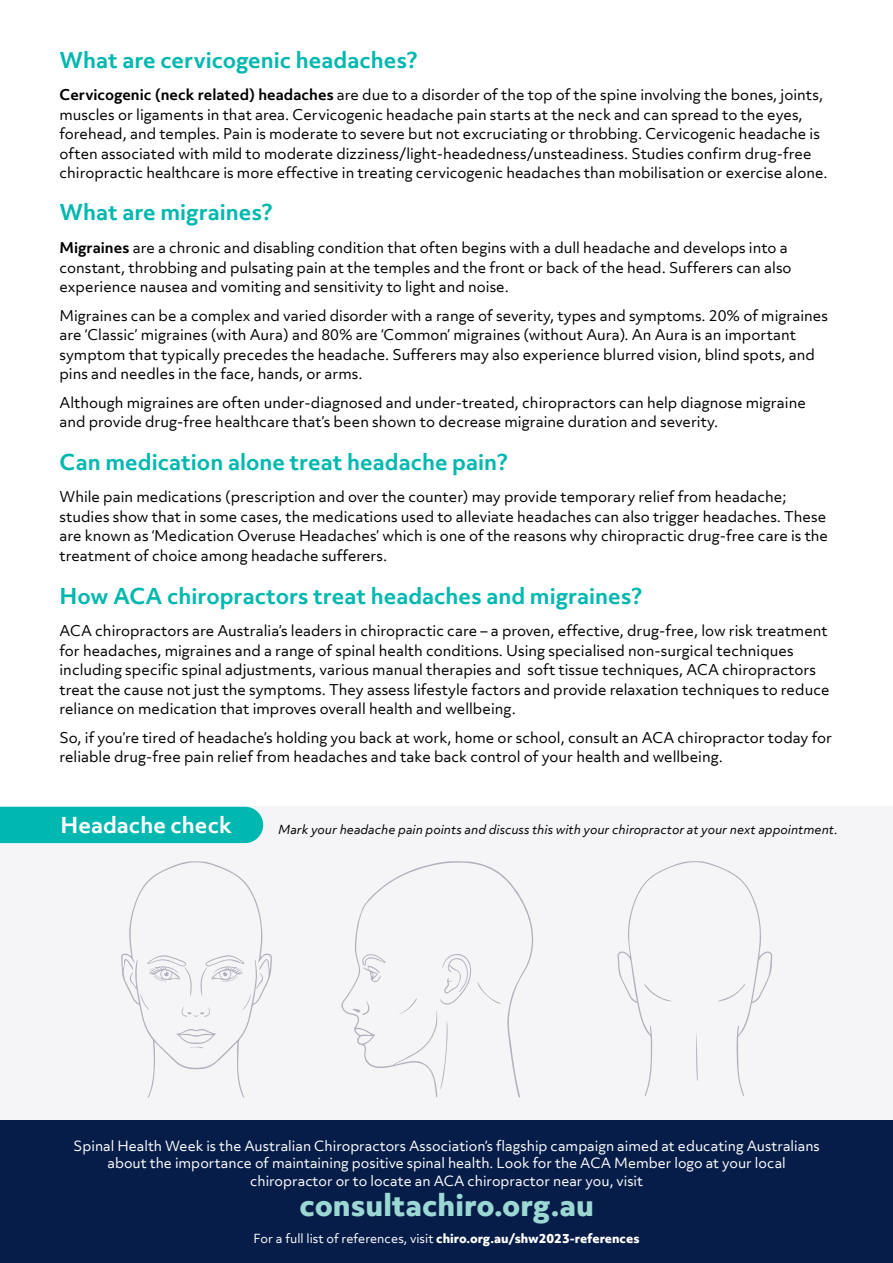
<style>
.page{position:relative;width:893px;height:1263px;background:#fff}
.page>*{position:absolute;margin:0;border:0;box-sizing:border-box;transform-origin:0 0}
.t1{font:800 28.5px "Objektiv Mk 3";color:#9bd7d3}
.t2{font:700 21px "Objektiv Mk 3";color:#00b8b0}
.t3{font:700 21px "Objektiv Mk 3";color:#fff}
.t4{font:14.25px/19.5px "Objektiv Mk 3";color:#000}
.t5{font:13.5px/16.5px "Objektiv Mk 3";color:#fff;text-align:center}
.t6{font:italic 12px "Objektiv Mk 3";color:#000}
.t7{font:800 12px "Objektiv Mk 3";color:#fff}
.s1{font-weight:700}
.s2{font-weight:400}
</style>
<div class="page">
<div style="left:0;top:1120px;width:893px;height:143px;background:#071d49"></div>
<div style="left:0;top:807px;width:893px;height:313px;background:#f5f5f7"></div>
<svg style="left:617px;top:861px;width:155px;height:235px"></svg>
<svg style="left:341px;top:861px;width:192px;height:236px"></svg>
<svg style="left:440px;top:1021px;width:10px;height:68px"></svg>
<svg style="left:362px;top:954px;width:24px;height:28px"></svg>
<svg style="left:440px;top:953px;width:61px;height:52px"></svg>
<svg style="left:399px;top:998px;width:18px;height:16px"></svg>
<svg style="left:352px;top:1001px;width:18px;height:14px"></svg>
<svg style="left:121px;top:861px;width:151px;height:237px"></svg>
<div style="left:0;top:807px;width:263px;height:36px;background:#00b8b0"></div>
<h2 class="t2" style="left:60px;top:45px;width:360px">What are cervicogenic headaches?</h2>
<p class="t4" style="left:60px;top:85px;width:770px"><span class="s1">Cervicogenic (neck related) headaches</span> are due to a disorder of the top of the spine involving the bones, joints, muscles or ligaments in that area. Cervicogenic headache pain starts at the neck and can spread to the eyes, forehead, and temples. Pain is moderate to severe but not excruciating or throbbing. Cervicogenic headache is often associated with mild to moderate dizziness/light-headedness/unsteadiness. Studies confirm drug-free chiropractic healthcare is more effective in treating cervicogenic headaches than mobilisation or exercise alone.</p>
<h2 class="t2" style="left:60px;top:198px;width:215px">What are migraines?</h2>
<p class="t4" style="left:60px;top:238px;width:733px"><span class="s1">Migraines</span> are a chronic and disabling condition that often begins with a dull headache and develops into a constant, throbbing and pulsating pain at the temples and the front or back of the head. Sufferers can also experience nausea and vomiting and sensitivity to light and noise.</p>
<p class="t4" style="left:60px;top:305px;width:770px">Migraines can be a complex and varied disorder with a range of severity, types and symptoms. 20% of migraines are ‘Classic’ migraines (with Aura) and 80% are ‘Common’ migraines (without Aura). An Aura is an important symptom that typically precedes the headache. Sufferers may also experience blurred vision, blind spots, and pins and needles in the face, hands, or arms.</p>
<p class="t4" style="left:60px;top:392px;width:748px">Although migraines are often under-diagnosed and under-treated, chiropractors can help diagnose migraine and provide drug-free healthcare that’s been shown to decrease migraine duration and severity.</p>
<h2 class="t2" style="left:60px;top:447px;width:450px">Can medication alone treat headache pain?</h2>
<p class="t4" style="left:60px;top:487px;width:770px">While pain medications (prescription and over the counter) may provide temporary relief from headache; studies show that in some cases, the medications used to alleviate headaches can also trigger headaches. These are known as ‘Medication Overuse Headaches’ which is one of the reasons why chiropractic drug-free care is the treatment of choice among headache sufferers.</p>
<h2 class="t2" style="left:60px;top:581px;width:584px">How ACA chiropractors treat headaches and migraines?</h2>
<p class="t4" style="left:60px;top:621px;width:771px">ACA chiropractors are Australia’s leaders in chiropractic care – a proven, effective, drug-free, low risk treatment for headaches, migraines and a range of spinal health conditions. Using specialised non-surgical techniques including specific spinal adjustments, various manual therapies and soft tissue techniques, ACA chiropractors treat the cause not just the symptoms. They assess lifestyle factors and provide relaxation techniques to reduce reliance on medication that improves overall health and wellbeing.</p>
<p class="t4" style="left:60px;top:727px;width:774px">So, if you’re tired of headache’s holding you back at work, home or school, consult an ACA chiropractor today for reliable drug-free pain relief from headaches and take back control of your health and wellbeing.</p>
<h2 class="t3" style="left:61px;top:811px;width:173px">Headache check</h2>
<p class="t6" style="left:278px;top:821px;width:561px">Mark your headache pain points and discuss this with your chiropractor at your next appointment.</p>
<p class="t5" style="left:74px;top:1138px;width:748px">Spinal Health Week is the Australian Chiropractors Association’s flagship campaign aimed at educating Australians about the importance of maintaining positive spinal health. Look for the ACA Member logo at your local</p>
<p class="t5" style="left:250px;top:1172px;width:394px">chiropractor or to locate an ACA chiropractor near you, visit</p>
<h1 class="t1" style="left:299px;top:1184px;width:296px">consultachiro.org.au</h1>
<p class="t7" style="left:254px;top:1230px;width:387px"><span class="s2">For a full list of references, visit</span> chiro.org.au/shw2023-references</p>
</div>
